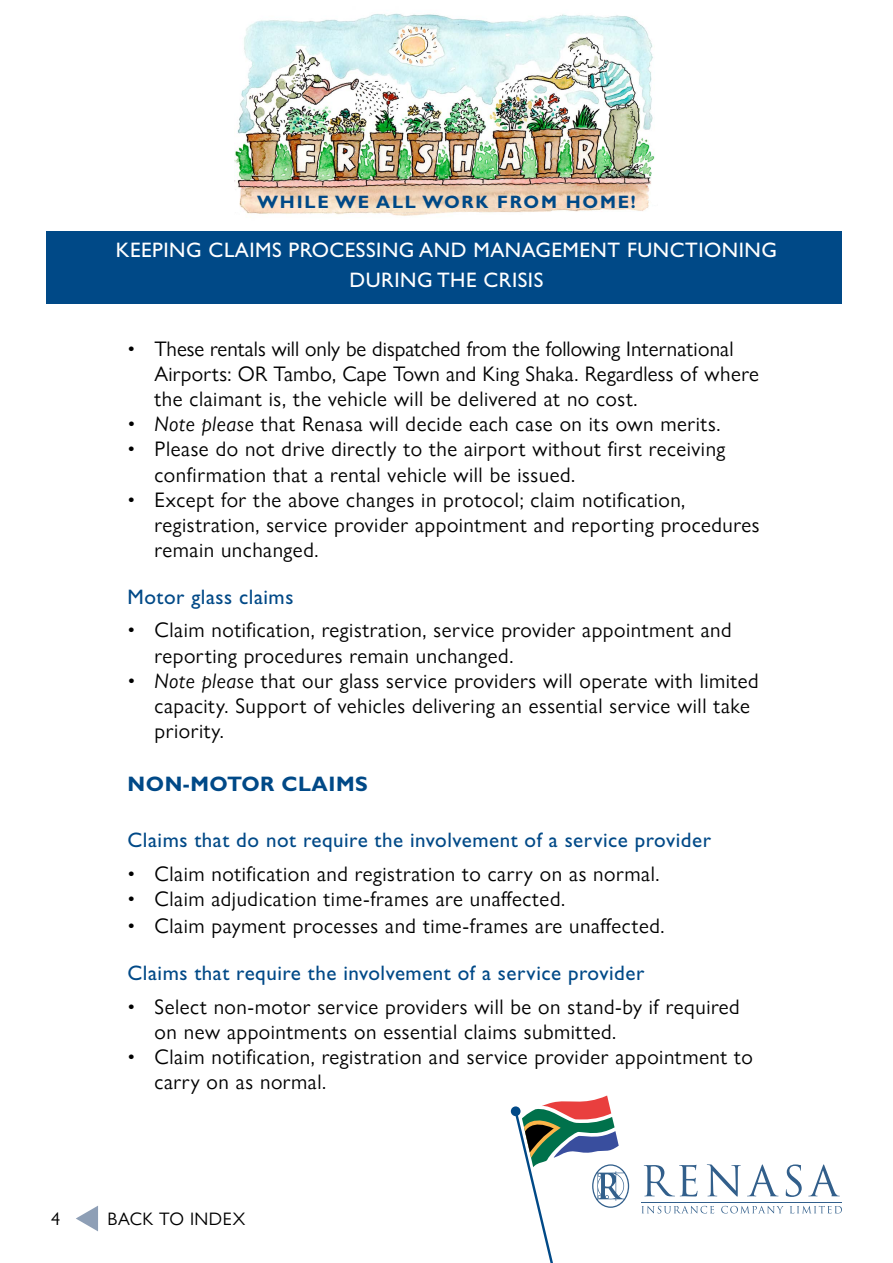
<style>
.page{position:relative;width:893px;height:1263px;background:#fff}
.page>*{position:absolute;margin:0;border:0;box-sizing:border-box;transform-origin:0 0}
.t1{font:21px/25.2px "Gill Sans Nova";letter-spacing:.025em;color:#000}
.t2{font:21px "Gill Sans Std";letter-spacing:.025em;color:#004987}
.t3{font:21px/30px "Gill Sans Std";letter-spacing:.025em;color:#fff;text-align:center}
.t4{font:700 21px "Gill Sans Std";letter-spacing:.025em;color:#004987}
.t5{font:700 18px "Gill Sans Std";letter-spacing:.1em;color:#004987}
.t6{font:18px "Gill Sans Nova";letter-spacing:.025em;color:#000}
.s1{font-style:italic}
</style>
<div class="page">
<img style="left:235px;top:13px;width:420px;height:203px">
<svg style="left:650px;top:158px;width:5px;height:47px"></svg>
<div style="left:47px;top:232px;width:795px;height:72px;background:#004987"></div>
<svg style="left:511px;top:1106px;width:10px;height:10px"></svg>
<svg style="left:513px;top:1095px;width:116px;height:168px"></svg>
<svg style="left:644px;top:1164px;width:196px;height:33px"></svg>
<svg style="left:642px;top:1206px;width:72px;height:7px"></svg>
<svg style="left:721px;top:1206px;width:62px;height:7px"></svg>
<svg style="left:790px;top:1206px;width:52px;height:7px"></svg>
<hr style="left:642px;top:1202px;width:200px;height:1px;background:#325f8b">
<svg style="left:76px;top:1205px;width:22px;height:26px"></svg>
<p class="t5" style="left:257px;top:191px;width:380px">WHILE WE ALL WORK FROM HOME!</p>
<p class="t3" style="left:116px;top:235px;width:663px">KEEPING CLAIMS PROCESSING AND MANAGEMENT FUNCTIONING<br>DURING THE CRISIS</p>
<p class="t1" style="left:155px;top:336px;width:606px;text-indent:-27px">• These rentals will only be dispatched from the following International<br>Airports: OR Tambo, Cape Town and King Shaka. Regardless of where the claimant is, the vehicle will be delivered at no cost.</p>
<p class="t1" style="left:128px;top:411px;width:595px"><span class="s1">• Note please</span> that Renasa will decide each case on its own merits.</p>
<p class="t1" style="left:155px;top:436px;width:572px;text-indent:-27px">• Please do not drive directly to the airport without first receiving confirmation that a rental vehicle will be issued.</p>
<p class="t1" style="left:155px;top:487px;width:606px;text-indent:-27px">• Except for the above changes in protocol; claim notification, registration, service provider appointment and reporting procedures remain unchanged.</p>
<p class="t2" style="left:128px;top:584px;width:167px">Motor glass claims</p>
<p class="t1" style="left:155px;top:617px;width:579px;text-indent:-27px">• Claim notification, registration, service provider appointment and reporting procedures remain unchanged.</p>
<p class="t1" style="left:155px;top:668px;width:606px;text-indent:-27px"><span class="s1">• Note please</span> that our glass service providers will operate with limited capacity. Support of vehicles delivering an essential service will take priority.</p>
<p class="t4" style="left:128px;top:771px;width:242px">NON-MOTOR CLAIMS</p>
<p class="t2" style="left:128px;top:828px;width:585px">Claims that do not require the involvement of a service provider</p>
<p class="t1" style="left:128px;top:861px;width:533px">• Claim notification and registration to carry on as normal.</p>
<p class="t1" style="left:128px;top:886px;width:439px">• Claim adjudication time-frames are unaffected.</p>
<p class="t1" style="left:128px;top:913px;width:539px">• Claim payment processes and time-frames are unaffected.</p>
<p class="t2" style="left:128px;top:961px;width:518px">Claims that require the involvement of a service provider</p>
<p class="t1" style="left:155px;top:993px;width:587px;text-indent:-27px">• Select non-motor service providers will be on stand-by if required on new appointments on essential claims submitted.</p>
<p class="t1" style="left:155px;top:1044px;width:600px;text-indent:-27px">• Claim notification, registration and service provider appointment to carry on as normal.</p>
<p class="t6" style="left:51px;top:1208px;width:10px">4</p>
<p class="t6" style="left:107px;top:1208px;width:139px">BACK TO INDEX</p>
</div>
